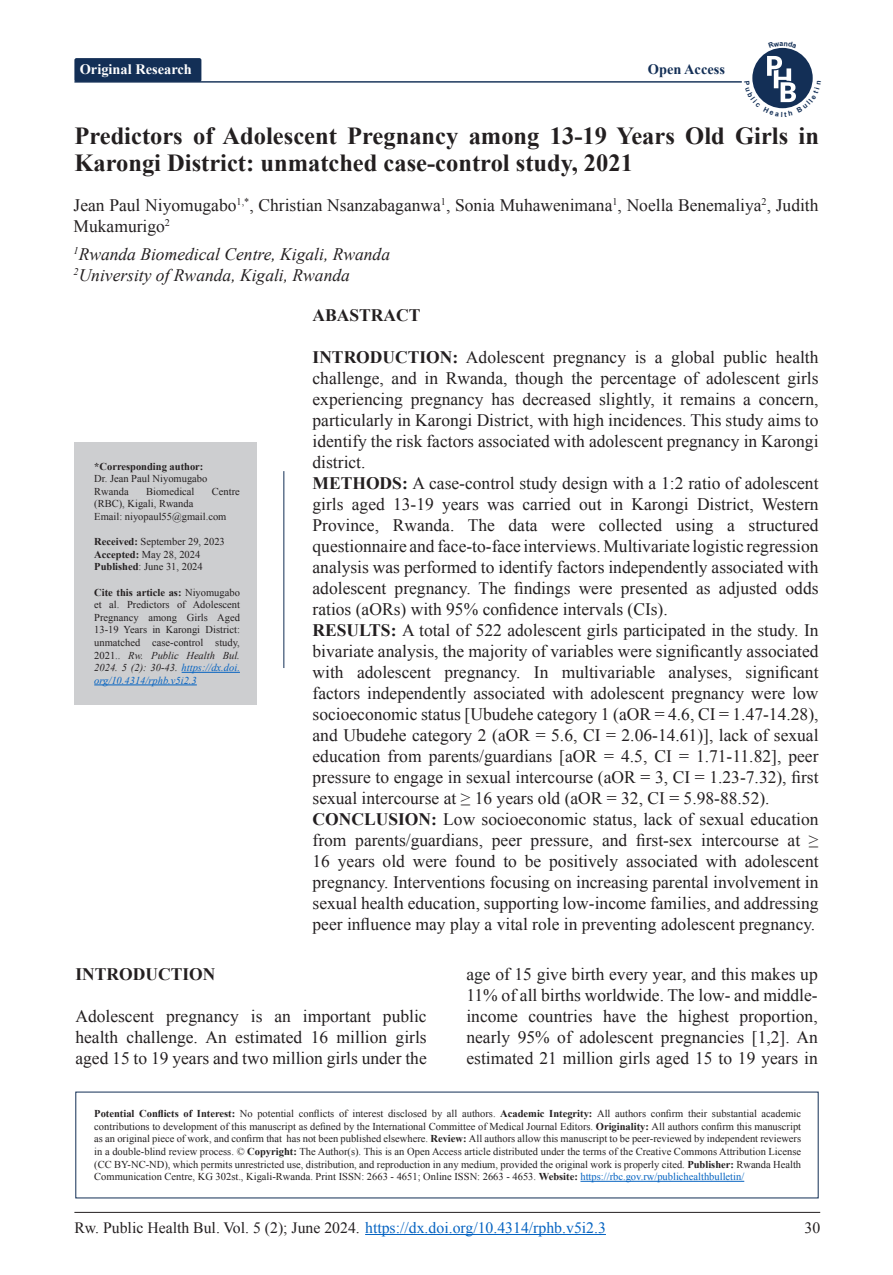
<style>
.page{position:relative;width:893px;height:1275px;background:#fff}
.page>*{position:absolute;margin:0;border:0;box-sizing:border-box;transform-origin:0 0}
.t1{font:700 24.5px/27.3px "Times New Roman";color:#231f20}
.t2{font:17.5px/21px "Times New Roman";color:#231f20;text-align:justify}
.t3{font:italic 17.5px "Times New Roman";color:#231f20}
.t4{font:700 17.5px "Times New Roman";color:#231f20}
.t5{font:15.75px "Times New Roman";color:#0563c1}
.t6{font:15.75px "Times New Roman";color:#231f20}
.t7{font:700 14.35px "Times New Roman";color:#fff}
.t8{font:700 14.35px "Times New Roman";color:#132f56}
.t9{font:10.5px/12.6px "Times New Roman";color:#231f20;text-align:justify}
.t10{font:700 10.5px "Times New Roman";color:#231f20}
.s1{font-weight:700}
.s2{font-style:italic}
.s3{font-style:italic;color:#0563c1}
.s4{color:#0563c1}
.s5{color:#231f20}
</style>
<div class="page">
<hr style="left:74px;top:1212px;width:746px;height:1px;background:#231f20">
<hr style="left:74px;top:81px;width:668px;height:2px;background:#132f56">
<div style="left:752px;top:48px;width:61px;height:60px;background:#132f56;border-radius:50%"></div>
<hr style="left:283px;top:471px;width:1px;height:197px;background:#122f55">
<hr style="left:580px;top:1181px;width:164px;height:1px;background:#0563c1">
<div style="left:74px;top:58px;width:127px;height:24px;background:#132f56;border-radius:2px"></div>
<div style="left:74px;top:442px;width:183px;height:263px;background:#cdced0"></div>
<hr style="left:182px;top:672px;width:58px;height:1px;background:#0563c1">
<hr style="left:94px;top:685px;width:103px;height:1px;background:#0563c1">
<hr style="left:365px;top:1234px;width:241px;height:1px;background:#0563c1">
<svg style="left:752px;top:56px;width:61px;height:53px"></svg>
<p class="t7" style="left:80px;top:59px;width:114px">Original Research</p>
<p class="t8" style="left:648px;top:59px;width:79px">Open Access</p>
<p class="t1" style="left:74px;top:122px;width:746px">Predictors of Adolescent Pregnancy among 13-19 Years Old Girls in<br>Karongi District: unmatched case-control study, 2021</p>
<p class="t2" style="left:74px;top:194px;width:746px">Jean Paul Niyomugabo<sup>1,*</sup>, Christian Nsanzabaganwa<sup>1</sup>, Sonia Muhawenimana<sup>1</sup>, Noella Benemaliya<sup>2</sup>, Judith<br>Mukamurigo<sup>2</sup></p>
<p class="t3" style="left:74px;top:242px;width:318px"><sup>1</sup>Rwanda Biomedical Centre, Kigali, Rwanda</p>
<p class="t3" style="left:74px;top:263px;width:278px"><sup>2</sup>University of Rwanda, Kigali, Rwanda</p>
<p class="t10" style="left:94px;top:459px;width:111px">*Corresponding author:</p>
<p class="t9" style="left:94px;top:472px;width:115px">Dr. Jean Paul Niyomugabo</p>
<p class="t9" style="left:94px;top:485px;width:36px">Rwanda</p>
<p class="t9" style="left:146px;top:485px;width:50px">Biomedical</p>
<p class="t9" style="left:212px;top:485px;width:29px">Centre</p>
<p class="t9" style="left:94px;top:497px;width:101px">(RBC), Kigali, Rwanda</p>
<p class="t9" style="left:94px;top:510px;width:134px">Email: niyopaul55@gmail.com</p>
<p class="t9" style="left:94px;top:535px;width:132px"><span class="s1">Received:</span> September 29, 2023</p>
<p class="t9" style="left:94px;top:548px;width:108px"><span class="s1">Accepted:</span> May 28, 2024</p>
<p class="t9" style="left:94px;top:560px;width:110px"><span class="s1">Published</span>: June 31, 2024</p>
<p class="t9" style="left:94px;top:586px;width:147px"><span class="s1">Cite this article as:</span> Niyomugabo et al. Predictors of Adolescent Pregnancy among Girls Aged 13-19 Years in Karongi District: unmatched case-control study, 2021.. <span class="s2">Rw. Public Health Bul.<br>2024. 5 (2): 30-43.</span> <span class="s3">https://dx.doi. org/10.4314/rphb.v5i2.3</span></p>
<p class="t4" style="left:313px;top:303px;width:109px">ABASTRACT</p>
<p class="t2" style="left:313px;top:346px;width:508px"><span class="s1">INTRODUCTION:</span> Adolescent pregnancy is a global public health challenge, and in Rwanda, though the percentage of adolescent girls experiencing pregnancy has decreased slightly, it remains a concern, particularly in Karongi District, with high incidences. This study aims to identify the risk factors associated with adolescent pregnancy in Karongi district.</p>
<p class="t2" style="left:313px;top:472px;width:508px"><span class="s1">METHODS:</span> A case-control study design with a 1:2 ratio of adolescent girls aged 13-19 years was carried out in Karongi District, Western Province, Rwanda. The data were collected using a structured questionnaire and face-to-face interviews. Multivariate logistic regression analysis was performed to identify factors independently associated with adolescent pregnancy. The findings were presented as adjusted odds ratios (aORs) with 95% confidence intervals (CIs).</p>
<p class="t2" style="left:313px;top:619px;width:508px"><span class="s1">RESULTS:</span> A total of 522 adolescent girls participated in the study. In bivariate analysis, the majority of variables were significantly associated with adolescent pregnancy. In multivariable analyses, significant factors independently associated with adolescent pregnancy were low socioeconomic status [Ubudehe category 1 (aOR = 4.6, CI = 1.47-14.28), and Ubudehe category 2 (aOR = 5.6, CI = 2.06-14.61)], lack of sexual education from parents/guardians [aOR = 4.5, CI = 1.71-11.82], peer pressure to engage in sexual intercourse (aOR = 3, CI = 1.23-7.32), first sexual intercourse at ≥ 16 years old (aOR = 32, CI = 5.98-88.52).</p>
<p class="t2" style="left:313px;top:808px;width:508px"><span class="s1">CONCLUSION:</span> Low socioeconomic status, lack of sexual education from parents/guardians, peer pressure, and first-sex intercourse at ≥ 16 years old were found to be positively associated with adolescent pregnancy. Interventions focusing on increasing parental involvement in sexual health education, supporting low-income families, and addressing peer influence may play a vital role in preventing adolescent pregnancy.</p>
<p class="t4" style="left:75px;top:962px;width:141px">INTRODUCTION</p>
<p class="t2" style="left:75px;top:1005px;width:353px">Adolescent pregnancy is an important public health challenge. An estimated 16 million girls aged 15 to 19 years and two million girls under the</p>
<p class="t2" style="left:466px;top:963px;width:353px">age of 15 give birth every year, and this makes up 11% of all births worldwide. The low- and middle&shy;income countries have the highest proportion, nearly 95% of adolescent pregnancies [1,2]. An estimated 21 million girls aged 15 to 19 years in</p>
<p class="t9" style="left:94px;top:1107px;width:708px"><span class="s1">Potential Conflicts of Interest:</span> No potential conflicts of interest disclosed by all authors. <span class="s1">Academic Integrity:</span> All authors confirm their substantial academic contributions to development of this manuscript as defined by the International Committee of Medical Journal Editors. <span class="s1">Originality:</span> All authors confirm this manuscript as an original piece of work, and confirm that has not been published elsewhere. <span class="s1">Review:</span> All authors allow this manuscript to be peer-reviewed by independent reviewers in a double-blind review process. © <span class="s1">Copyright:</span> The Author(s). This is an Open Access article distributed under the terms of the Creative Commons Attribution License (CC BY-NC-ND), which permits unrestricted use, distribution, and reproduction in any medium, provided the original work is properly cited. <span class="s1">Publisher:</span> Rwanda Health Communication Centre, KG 302st., Kigali-Rwanda. Print ISSN: 2663 - 4651; Online ISSN: 2663 - 4653. <span class="s1">Website:</span> <span class="s4">https://rbc.gov.rw/publichealthbulletin/</span></p>
<p class="t5" style="left:74px;top:1217px;width:533px"><span class="s5">Rw. Public Health Bul. Vol. 5 (2); June 2024.</span> https://dx.doi.org/10.4314/rphb.v5i2.3</p>
<p class="t6" style="left:804px;top:1217px;width:17px">30</p>
</div>
